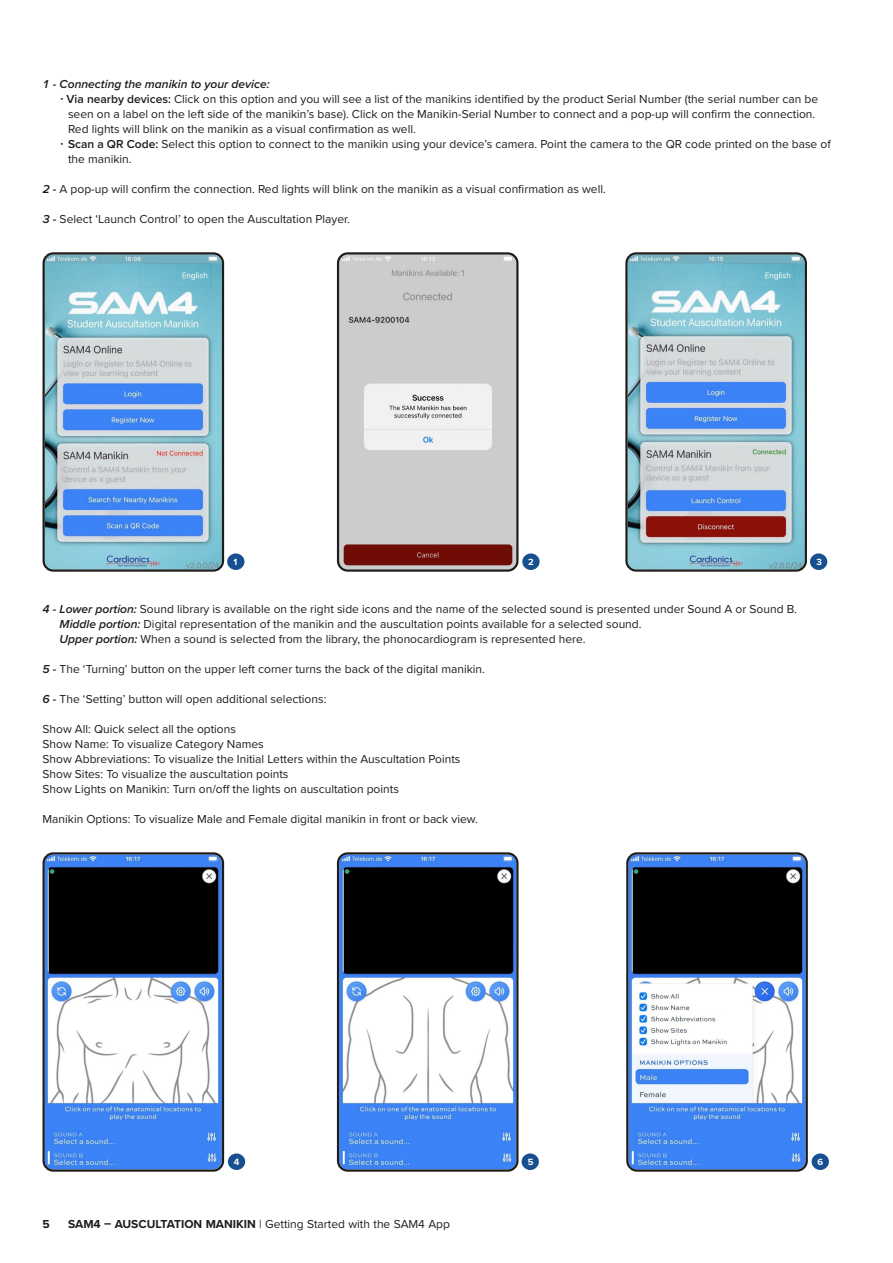
<style>
.page{position:relative;width:893px;height:1263px;background:#fff}
.page>*{position:absolute;margin:0;border:0;box-sizing:border-box;transform-origin:0 0}
.t1{font:12px/15px "Proxima Nova";color:#1d1d1b}
.t2{font:italic 600 12px "Proxima Nova";color:#1d1d1b}
.t3{font:700 12px "Proxima Nova";color:#1d1d1b}
.t4{font:700 9.3px "Proxima Nova";color:#fff}
.s1{font-weight:700}
.s2{font-weight:600}
.s3{font-weight:600;font-style:italic}
</style>
<div class="page">
<img style="left:340px;top:855px;width:175px;height:314px">
<div style="left:337px;top:852px;width:181px;height:320px;border:2px solid #1d1d1b;border-radius:10px"></div>
<div style="left:521px;top:1153px;width:19px;height:18px;background:#175091;border-radius:50%"></div>
<div style="left:520px;top:1152px;width:20px;height:19px;border:2px solid #fff;border-radius:50%"></div>
<img style="left:46px;top:855px;width:175px;height:314px">
<div style="left:43px;top:852px;width:181px;height:320px;border:2px solid #1d1d1b;border-radius:10px"></div>
<img style="left:628px;top:255px;width:176px;height:314px">
<div style="left:625px;top:252px;width:182px;height:320px;border:2px solid #1d1d1b;border-radius:10px"></div>
<img style="left:629px;top:855px;width:176px;height:314px">
<div style="left:626px;top:852px;width:182px;height:320px;border:2px solid #1d1d1b;border-radius:10px"></div>
<div style="left:811px;top:1153px;width:19px;height:18px;background:#175091;border-radius:50%"></div>
<div style="left:810px;top:1152px;width:20px;height:19px;border:2px solid #fff;border-radius:50%"></div>
<img style="left:46px;top:255px;width:175px;height:314px">
<div style="left:43px;top:252px;width:181px;height:320px;border:2px solid #1d1d1b;border-radius:10px"></div>
<img style="left:340px;top:255px;width:175px;height:314px">
<div style="left:337px;top:252px;width:181px;height:320px;border:2px solid #1d1d1b;border-radius:10px"></div>
<div style="left:809px;top:553px;width:19px;height:18px;background:#175091;border-radius:50%"></div>
<div style="left:808px;top:552px;width:21px;height:19px;border:2px solid #fff;border-radius:50%"></div>
<div style="left:227px;top:1153px;width:19px;height:18px;background:#175091;border-radius:50%"></div>
<div style="left:226px;top:1152px;width:21px;height:19px;border:2px solid #fff;border-radius:50%"></div>
<div style="left:226px;top:553px;width:19px;height:18px;background:#175091;border-radius:50%"></div>
<div style="left:226px;top:552px;width:20px;height:19px;border:2px solid #fff;border-radius:50%"></div>
<div style="left:521px;top:553px;width:19px;height:18px;background:#175091;border-radius:50%"></div>
<div style="left:521px;top:552px;width:20px;height:19px;border:2px solid #fff;border-radius:50%"></div>
<p class="t2" style="left:43px;top:75px;width:229px">1 - Connecting the manikin to your device:</p>
<p class="t1" style="left:61px;top:90px;width:759px"><span class="s1">·</span> <span class="s2">Via nearby devices:</span> Click on this option and you will see a list of the manikins identified by the product Serial Number (the serial number can be</p>
<p class="t1" style="left:68px;top:105px;width:749px">seen on a label on the left side of the manikin’s base). Click on the Manikin-Serial Number to connect and a pop-up will confirm the connection.</p>
<p class="t1" style="left:68px;top:120px;width:349px">Red lights will blink on the manikin as a visual confirmation as well.</p>
<p class="t1" style="left:61px;top:135px;width:772px"><span class="s1">·</span> <span class="s2">Scan a QR Code:</span> Select this option to connect to the manikin using your device’s camera. Point the camera to the QR code printed on the base of</p>
<p class="t1" style="left:68px;top:150px;width:65px">the manikin.</p>
<p class="t1" style="left:43px;top:180px;width:565px"><span class="s3">2 -</span> A pop-up will confirm the connection. Red lights will blink on the manikin as a visual confirmation as well.</p>
<p class="t1" style="left:43px;top:210px;width:309px"><span class="s3">3 -</span> Select ‘Launch Control’ to open the Auscultation Player.</p>
<p class="t4" style="left:233px;top:555px;width:5px">1</p>
<p class="t4" style="left:528px;top:555px;width:7px">2</p>
<p class="t1" style="left:60px;top:600px;width:739px;text-indent:-17px"><span class="s3">4 - Lower portion:</span> Sound library is available on the right side icons and the name of the selected sound is presented under Sound A or Sound B.<br><span class="s3">Middle portion:</span> Digital representation of the manikin and the auscultation points available for a selected sound.<br><span class="s3">Upper portion:</span> When a sound is selected from the library, the phonocardiogram is represented here.</p>
<p class="t1" style="left:43px;top:660px;width:444px"><span class="s3">5 -</span> The ‘Turning’ button on the upper left corner turns the back of the digital manikin.</p>
<p class="t1" style="left:43px;top:690px;width:285px"><span class="s3">6 -</span> The ‘Setting’ button will open additional selections:</p>
<p class="t1" style="left:43px;top:720px;width:420px">Show All: Quick select all the options<br>Show Name: To visualize Category Names<br>Show Abbreviations: To visualize the Initial Letters within the Auscultation Points Show Sites: To visualize the auscultation points<br>Show Lights on Manikin: Turn on/off the lights on auscultation points</p>
<p class="t1" style="left:43px;top:810px;width:437px">Manikin Options: To visualize Male and Female digital manikin in front or back view.</p>
<p class="t4" style="left:816px;top:555px;width:7px">3</p>
<p class="t4" style="left:234px;top:1155px;width:7px">4</p>
<p class="t3" style="left:43px;top:1215px;width:9px">5</p>
<p class="t1" style="left:68px;top:1215px;width:384px"><span class="s1">SAM4 – AUSCULTATION MANIKIN</span> | Getting Started with the SAM4 App</p>
<p class="t4" style="left:528px;top:1155px;width:7px">5</p>
<p class="t4" style="left:817px;top:1155px;width:7px">6</p>
</div>
